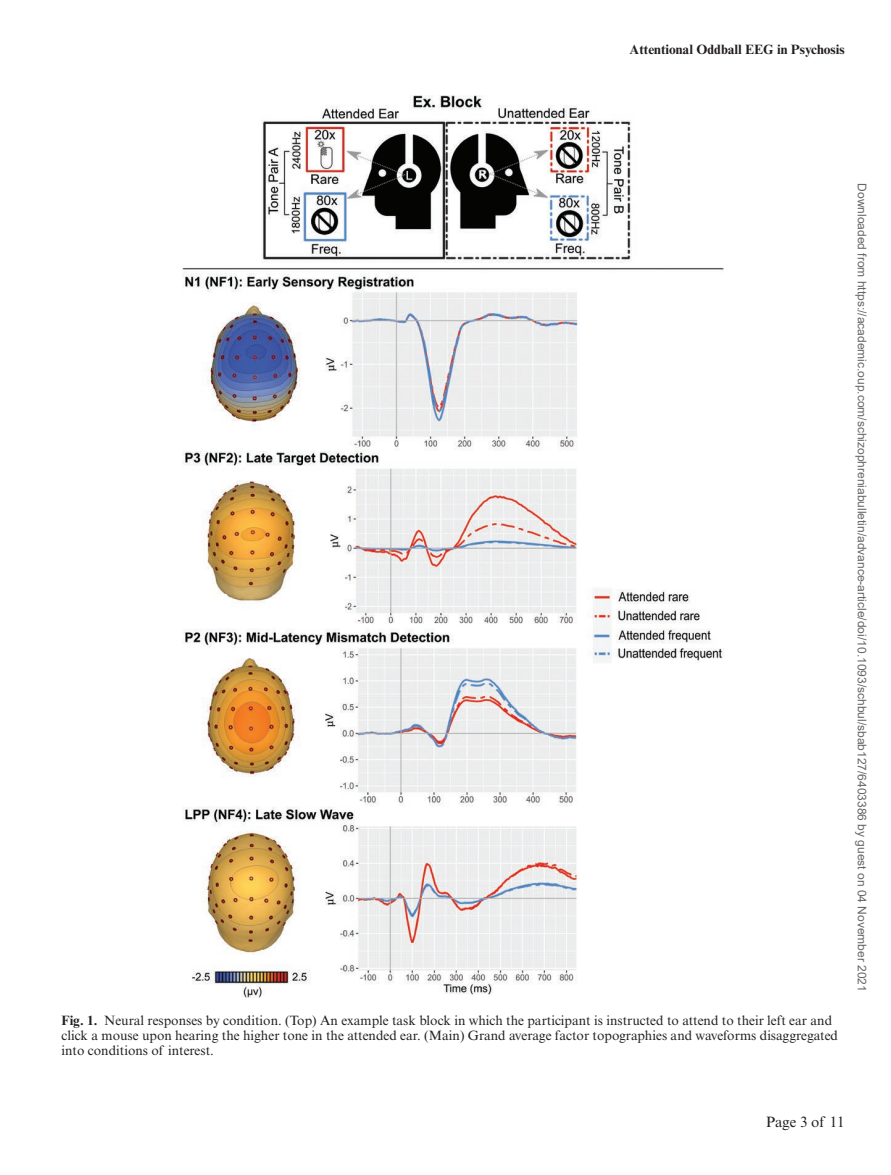
<style>
.page{position:relative;width:891px;height:1175px;background:#fff}
.page>*{position:absolute;margin:0;border:0;box-sizing:border-box;transform-origin:0 0}
.t1{font:15px "Times New Roman MT Std";color:#231f20}
.t2{font:13.5px/15px "Times New Roman MT Std";color:#231f20}
.t3{font:700 13.5px "Times New Roman MT Std";color:#231f20}
.t4{font:12px "Arial";color:#666}
.s1{font-weight:700}
</style>
<div class="page">
<img style="left:182px;top:95px;width:542px;height:902px">
<p class="t3" style="left:629px;top:41px;width:217px">Attentional Oddball EEG in Psychosis</p>
<p class="t2" style="left:62px;top:1012px;width:778px"><span class="s1">Fig. 1.</span> Neural responses by condition. (Top) An example task block in which the participant is instructed to attend to their left ear and click a mouse upon hearing the higher tone in the attended ear. (Main) Grand average factor topographies and waveforms disaggregated into conditions of interest.</p>
<p class="t4" style="left:866px;top:183px;width:810px;rotate:90deg">Downloaded from https://academic.oup.com/schizophreniabulletin/advance-article/doi/10.1093/schbul/sbab127/6403386 by guest on 04 November 2021</p>
<p class="t1" style="left:766px;top:1113px;width:80px">Page 3 of 11</p>
</div>
